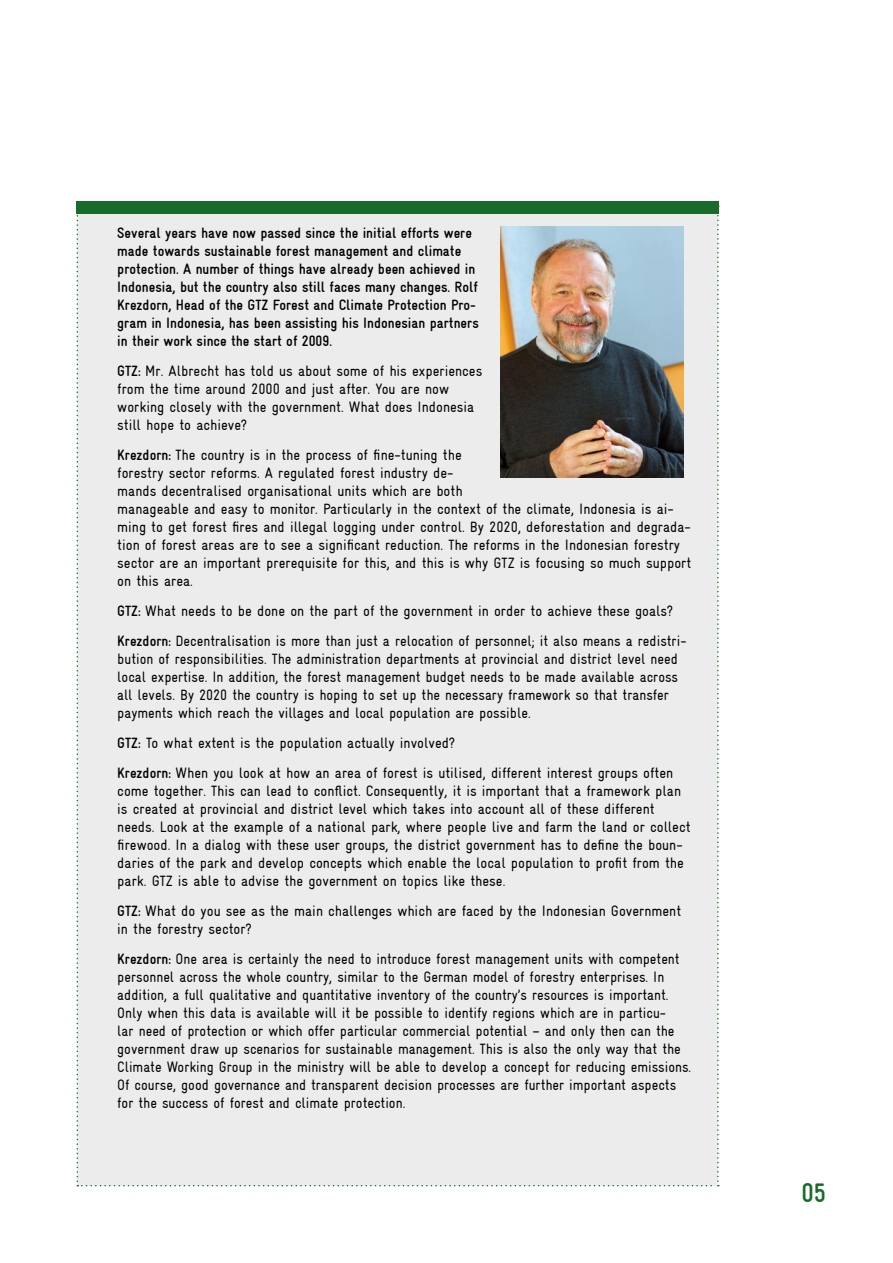
<style>
.page{position:relative;width:893px;height:1263px;background:#fff}
.page>*{position:absolute;margin:0;border:0;box-sizing:border-box;transform-origin:0 0}
.t1{font:700 27px "Gravur Condensed";color:#196b29}
.t2{font:15px/18px "Gravur Condensed";color:#000}
.t3{font:700 15px/18px "Gravur Condensed";color:#000}
.s1{font-weight:700}
</style>
<div class="page">
<div style="left:77px;top:213px;width:642px;height:973px;background:#ececed"></div>
<img style="left:500px;top:227px;width:184px;height:251px">
<div style="left:77px;top:201px;width:642px;height:12px;background:#196b29"></div>
<p class="t3" style="left:117px;top:223px;width:363px">Several years have now passed since the initial efforts were made towards sustainable forest management and climate protection. A number of things have already been achieved in Indonesia, but the country also still faces many changes. Rolf Krezdorn, Head of the GTZ Forest and Climate Protection Pro&shy;gram in Indonesia, has been assisting his Indonesian partners in their work since the start of 2009.</p>
<p class="t2" style="left:117px;top:361px;width:367px"><span class="s1">GTZ:</span> Mr. Albrecht has told us about some of his experiences from the time around 2000 and just after. You are now working closely with the government. What does Indonesia still hope to achieve?</p>
<p class="t2" style="left:117px;top:445px;width:575px"><span class="s1">Krezdorn:</span> The country is in the process of fine-tuning the<br>forestry sector reforms. A regulated forest industry de-<br>mands decentralised organisational units which are both<br>manageable and easy to monitor. Particularly in the context of the climate, Indonesia is ai&shy;ming to get forest fires and illegal logging under control. By 2020, deforestation and degrada&shy;tion of forest areas are to see a significant reduction. The reforms in the Indonesian forestry sector are an important prerequisite for this, and this is why GTZ is focusing so much support on this area.</p>
<p class="t2" style="left:117px;top:595px;width:571px;line-height:30px"><span class="s1">GTZ:</span> What needs to be done on the part of the government in order to achieve these goals?<br><span class="s1">Krezdorn:</span> Decentralisation is more than just a relocation of personnel; it also means a redistri-</p>
<p class="t2" style="left:117px;top:649px;width:562px">bution of responsibilities. The administration departments at provincial and district level need local expertise. In addition, the forest management budget needs to be made available across all levels. By 2020 the country is hoping to set up the necessary framework so that transfer payments which reach the villages and local population are possible.</p>
<p class="t2" style="left:117px;top:727px;width:557px;line-height:30px"><span class="s1">GTZ:</span> To what extent is the population actually involved?<br><span class="s1">Krezdorn:</span> When you look at how an area of forest is utilised, different interest groups often</p>
<p class="t2" style="left:117px;top:781px;width:575px">come together. This can lead to conflict. Consequently, it is important that a framework plan is created at provincial and district level which takes into account all of these different needs. Look at the example of a national park, where people live and farm the land or collect firewood. In a dialog with these user groups, the district government has to define the boun&shy;daries of the park and develop concepts which enable the local population to profit from the park. GTZ is able to advise the government on topics like these.</p>
<p class="t2" style="left:117px;top:901px;width:565px"><span class="s1">GTZ:</span> What do you see as the main challenges which are faced by the Indonesian Government in the forestry sector?</p>
<p class="t2" style="left:117px;top:949px;width:575px"><span class="s1">Krezdorn:</span> One area is certainly the need to introduce forest management units with competent personnel across the whole country, similar to the German model of forestry enterprises. In addition, a full qualitative and quantitative inventory of the country’s resources is important.<br>Only when this data is available will it be possible to identify regions which are in particu-<br>lar need of protection or which offer particular commercial potential – and only then can the government draw up scenarios for sustainable management. This is also the only way that the Climate Working Group in the ministry will be able to develop a concept for reducing emissions.<br>Of course, good governance and transparent decision processes are further important aspects for the success of forest and climate protection.</p>
<h1 class="t1" style="left:801px;top:1178px;width:26px">05</h1>
</div>
